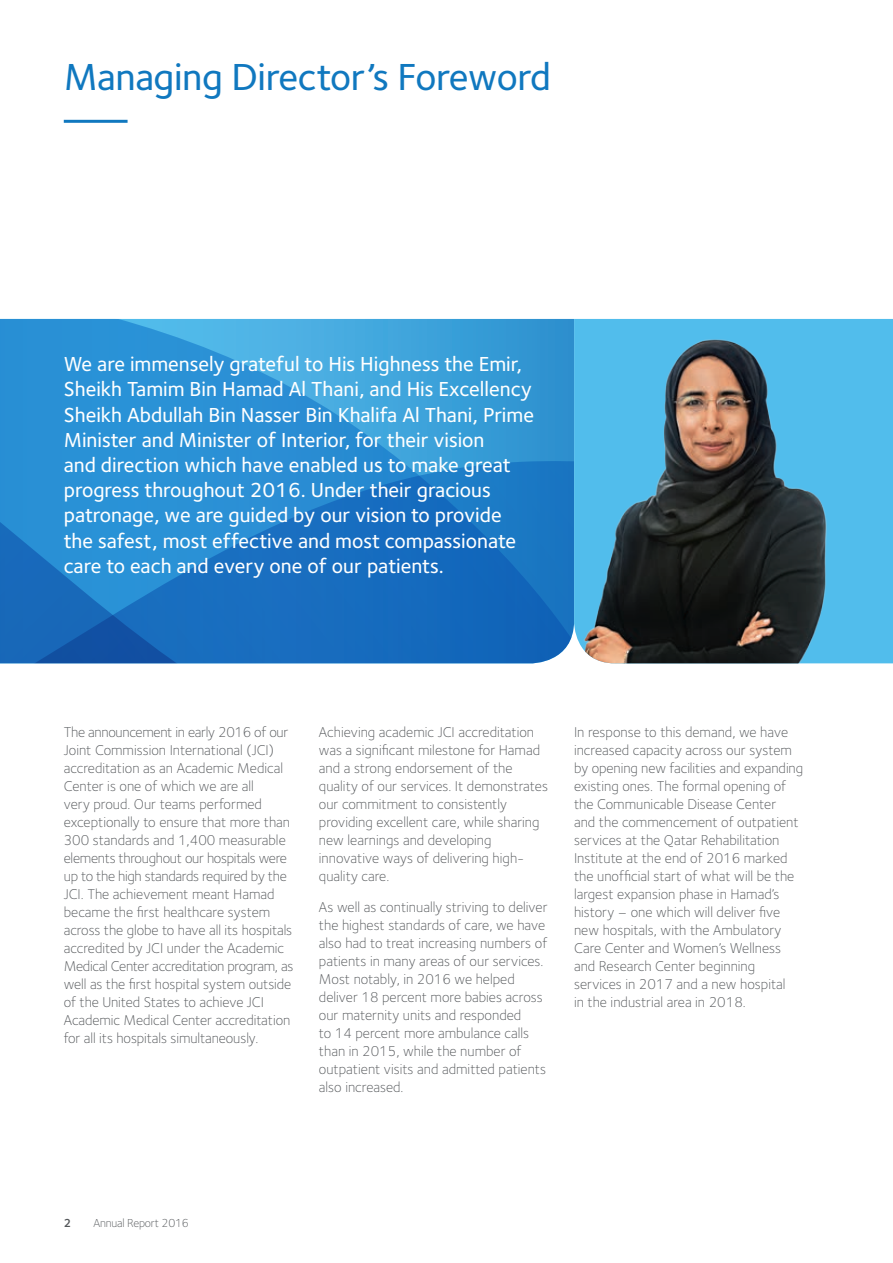
<style>
.page{position:relative;width:893px;height:1263px;background:#fff}
.page>*{position:absolute;margin:0;border:0;box-sizing:border-box;transform-origin:0 0}
.TITTLE_CONT{font:500 39px "Foundry Sterling";letter-spacing:-.01em;color:#1078bf}
.PULLOUT_14{font:500 21px/25.2px "Foundry Sterling";color:#fff}
.BODY{font:300 14.7px/18px "Foundry Sterling";color:#54575a}
.t1{font:300 12px "Foundry Sterling";letter-spacing:-.015em;color:#54575a}
.t2{font:600 12px "Foundry Sterling";color:#54575a}
</style>
<div class="page">
<svg style="left:208px;top:319px;width:366px;height:138px;background:#389dd8"></svg>
<svg style="left:208px;top:457px;width:366px;height:206px;background:#1b73c2"></svg>
<svg style="left:0;top:319px;width:208px;height:344px;background:#2586ce"></svg>
<div style="left:860px;top:319px;width:33px;height:344px;background:#51bdec"></div>
<img style="left:574px;top:319px;width:286px;height:344px">
<hr style="left:64px;top:120px;width:64px;height:3px;background:#1078bf">
<p class="TITTLE_CONT" style="left:64px;top:54px;width:489px">Managing Director’s Foreword</p>
<p class="PULLOUT_14" style="left:64px;top:351px;width:472px">We are immensely grateful to His Highness the Emir, Sheikh Tamim Bin Hamad Al Thani, and His Excellency Sheikh Abdullah Bin Nasser Bin Khalifa Al Thani, Prime Minister and Minister of Interior, for their vision<br>and direction which have enabled us to make great progress throughout 2016. Under their gracious patronage, we are guided by our vision to provide the safest, most effective and most compassionate care to each and every one of our patients.</p>
<p class="BODY" style="left:64px;top:723px;width:231px">The announcement in early 2016 of our Joint Commission International (JCI) accreditation as an Academic Medical Center is one of which we are all<br>very proud. Our teams performed exceptionally to ensure that more than 300 standards and 1,400 measurable elements throughout our hospitals were up to the high standards required by the JCI. The achievement meant Hamad became the first healthcare system across the globe to have all its hospitals accredited by JCI under the Academic Medical Center accreditation program, as well as the first hospital system outside of the United States to achieve JCI Academic Medical Center accreditation for all its hospitals simultaneously.</p>
<p class="BODY" style="left:319px;top:723px;width:231px">Achieving academic JCI accreditation was a significant milestone for Hamad and a strong endorsement of the quality of our services. It demonstrates our commitment to consistently providing excellent care, while sharing new learnings and developing innovative ways of delivering high&shy;quality care.</p>
<p class="BODY" style="left:319px;top:898px;width:230px">As well as continually striving to deliver the highest standards of care, we have also had to treat increasing numbers of patients in many areas of our services.<br>Most notably, in 2016 we helped deliver 18 percent more babies across our maternity units and responded<br>to 14 percent more ambulance calls than in 2015, while the number of outpatient visits and admitted patients also increased.</p>
<p class="BODY" style="left:574px;top:723px;width:231px">In response to this demand, we have increased capacity across our system by opening new facilities and expanding existing ones. The formal opening of the Communicable Disease Center<br>and the commencement of outpatient services at the Qatar Rehabilitation Institute at the end of 2016 marked the unofficial start of what will be the largest expansion phase in Hamad’s history – one which will deliver five new hospitals, with the Ambulatory Care Center and Women’s Wellness and Research Center beginning services in 2017 and a new hospital<br>in the industrial area in 2018.</p>
<p class="t2" style="left:64px;top:1215px;width:9px">2</p>
<p class="t1" style="left:94px;top:1216px;width:97px">Annual Report 2016</p>
</div>
